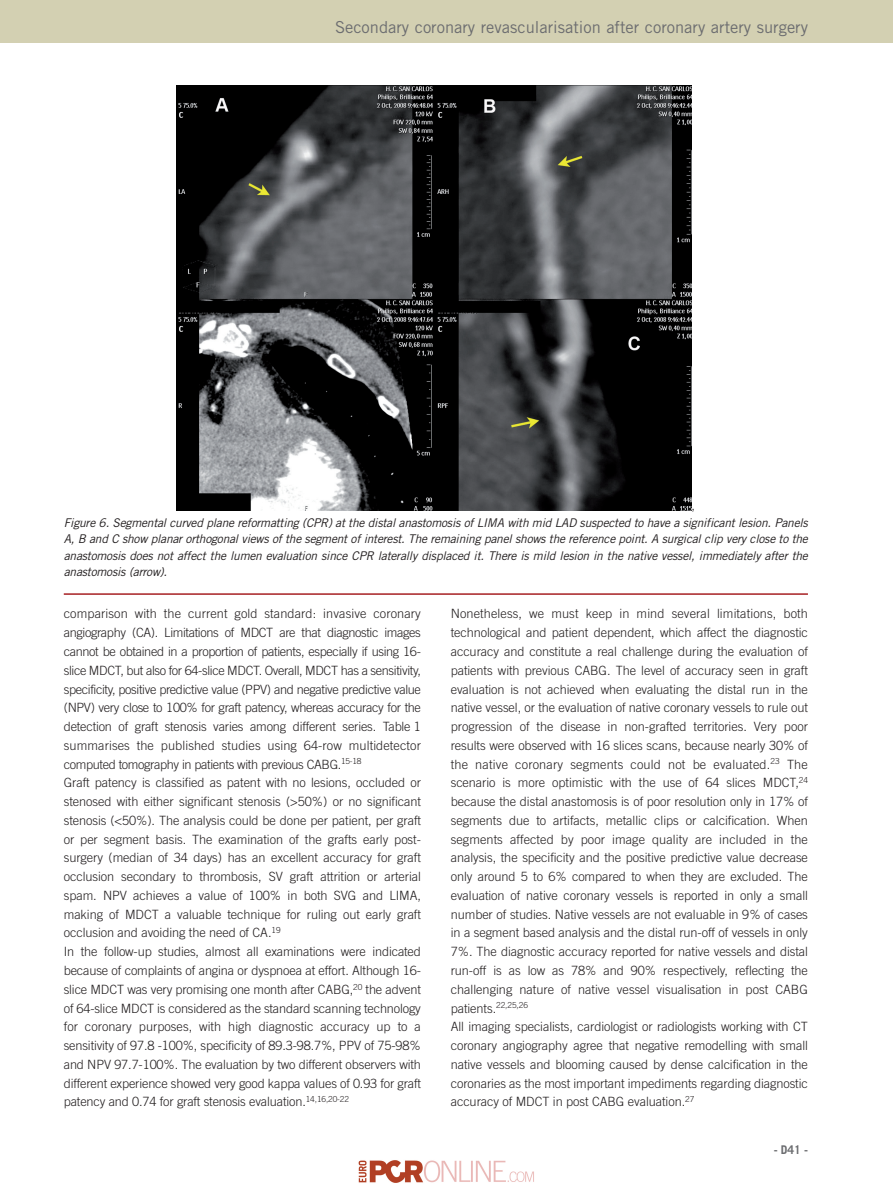
<style>
.page{position:relative;width:893px;height:1192px;background:#fff}
.page>*{position:absolute;margin:0;border:0;box-sizing:border-box;transform-origin:0 0}
.t1{font:16.5px "Trade Gothic LT Std";color:#6c6d70}
.t2{font:300 12.75px/18.8px "Trade Gothic LT Std";letter-spacing:-.005em;color:#231f20}
.t3{font:italic 12px/16.5px "Trade Gothic LT Std";letter-spacing:-.02em;color:#231f20;text-align:justify}
.t4{font:700 12px "Trade Gothic LT Std";color:#6c6d70}
</style>
<div class="page">
<div style="left:0;top:0;width:893px;height:43px;background:#d3d0b2"></div>
<hr style="left:64px;top:593px;width:744px;height:1px;background:#a72023">
<img style="left:177px;top:85px;width:515px;height:425px">
<img style="left:358px;top:1160px;width:176px;height:23px">
<p class="t1" style="left:335px;top:22px;width:475px">Secondary coronary revascularisation after coronary artery surgery</p>
<p class="t2" style="left:692px;top:497px;width:5px">,</p>
<p class="t3" style="left:64px;top:515px;width:746px">Figure 6. Segmental curved plane reformatting (CPR) at the distal anastomosis of LIMA with mid LAD suspected to have a significant lesion. Panels A, B and C show planar orthogonal views of the segment of interest. The remaining panel shows the reference point. A surgical clip very close to the anastomosis does not affect the lumen evaluation since CPR laterally displaced it. There is mild lesion in the native vessel, immediately after the anastomosis (arrow).</p>
<p class="t2" style="left:64px;top:605px;width:359px">comparison with the current gold standard: invasive coronary angiography (CA). Limitations of MDCT are that diagnostic images cannot be obtained in a proportion of patients, especially if using 16- slice MDCT, but also for 64-slice MDCT. Overall, MDCT has a sensitivity, specificity, positive predictive value (PPV) and negative predictive value (NPV) very close to 100% for graft patency, whereas accuracy for the detection of graft stenosis varies among different series. Table 1 summarises the published studies using 64-row multidetector computed tomography in patients with previous CABG.<sup>15-18<br></sup>Graft patency is classified as patent with no lesions, occluded or stenosed with either significant stenosis (&gt;50%) or no significant stenosis (&lt;50%). The analysis could be done per patient, per graft or per segment basis. The examination of the grafts early post&shy;surgery (median of 34 days) has an excellent accuracy for graft occlusion secondary to thrombosis, SV graft attrition or arterial spam. NPV achieves a value of 100% in both SVG and LIMA, making of MDCT a valuable technique for ruling out early graft occlusion and avoiding the need of CA.<sup>19<br></sup>In the follow-up studies, almost all examinations were indicated because of complaints of angina or dyspnoea at effort. Although 16- slice MDCT was very promising one month after CABG,<sup>20</sup> the advent of 64-slice MDCT is considered as the standard scanning technology for coronary purposes, with high diagnostic accuracy up to a sensitivity of 97.8 -100%, specificity of 89.3-98.7%, PPV of 75-98% and NPV 97.7-100%. The evaluation by two different observers with different experience showed very good kappa values of 0.93 for graft patency and 0.74 for graft stenosis evaluation.<sup>14,16,20-22</sup></p>
<p class="t2" style="left:451px;top:605px;width:359px">Nonetheless, we must keep in mind several limitations, both technological and patient dependent, which affect the diagnostic accuracy and constitute a real challenge during the evaluation of patients with previous CABG. The level of accuracy seen in graft evaluation is not achieved when evaluating the distal run in the native vessel, or the evaluation of native coronary vessels to rule out progression of the disease in non-grafted territories. Very poor results were observed with 16 slices scans, because nearly 30% of the native coronary segments could not be evaluated.<sup>23</sup> The scenario is more optimistic with the use of 64 slices MDCT,<sup>24 </sup>because the distal anastomosis is of poor resolution only in 17% of segments due to artifacts, metallic clips or calcification. When segments affected by poor image quality are included in the analysis, the specificity and the positive predictive value decrease only around 5 to 6% compared to when they are excluded. The evaluation of native coronary vessels is reported in only a small number of studies. Native vessels are not evaluable in 9% of cases in a segment based analysis and the distal run-off of vessels in only 7%. The diagnostic accuracy reported for native vessels and distal run-off is as low as 78% and 90% respectively, reflecting the challenging nature of native vessel visualisation in post CABG patients.<sup>22,25,26<br></sup>All imaging specialists, cardiologist or radiologists working with CT coronary angiography agree that negative remodelling with small native vessels and blooming caused by dense calcification in the coronaries as the most important impediments regarding diagnostic accuracy of MDCT in post CABG evaluation.<sup>27</sup></p>
<p class="t4" style="left:774px;top:1144px;width:36px">- D41 -</p>
</div>
